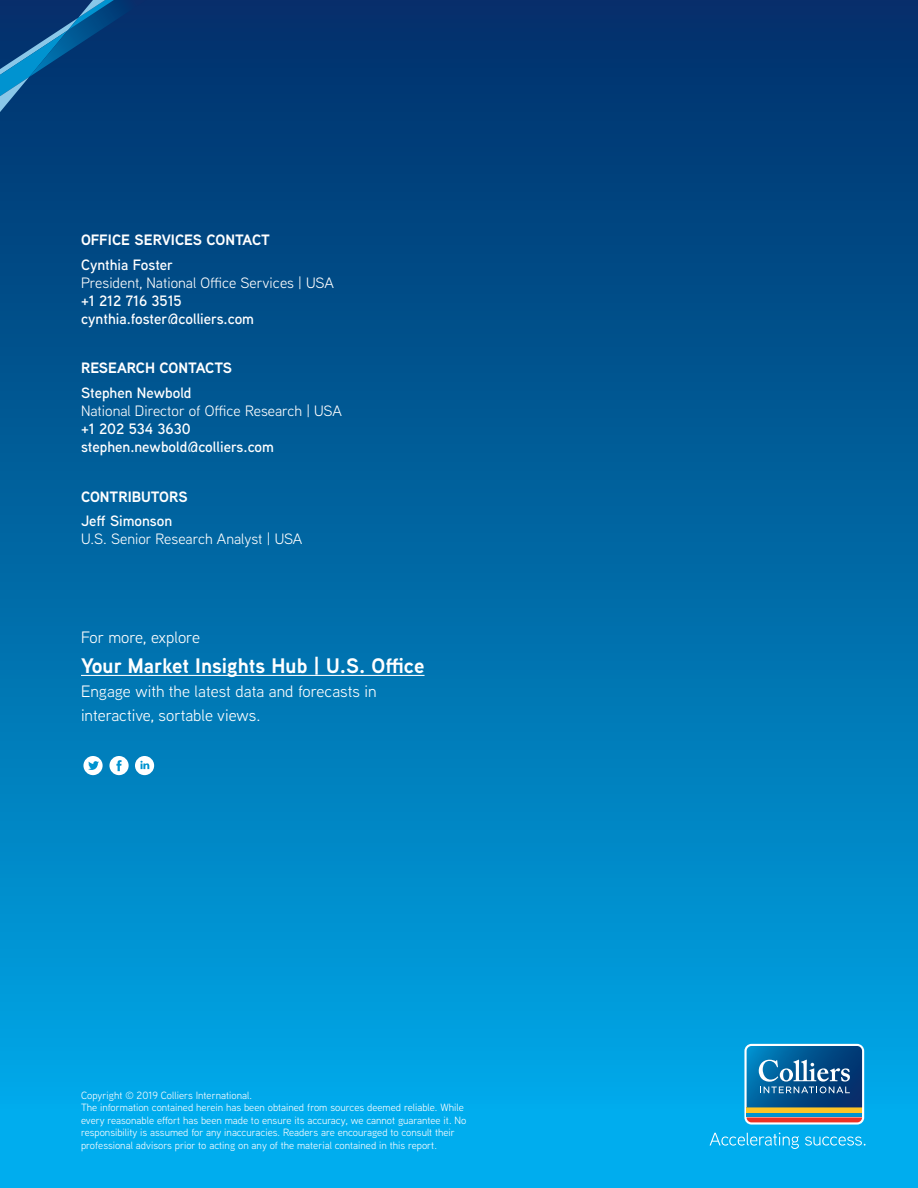
<style>
.page{position:relative;width:918px;height:1188px;background:#fff}
.page>*{position:absolute;margin:0;border:0;box-sizing:border-box;transform-origin:0 0}
.t1{font:700 21px "Aaux Next";color:#fff}
.t2{font:16.5px/24px "Aaux Next";color:#fff}
.t3{font:600 15px/18px "Aaux Next";color:#fff}
.t4{font:15px "Aaux Next";color:#fff}
.t5{font:700 15px "Aaux Next";color:#fff}
.t6{font:10.5px/12.6px "Aaux Next";color:#fff}
</style>
<div class="page">
<div style="left:0;top:0;width:918px;height:1188px;background:linear-gradient(to bottom,#012c66,#00b0f0)"></div>
<svg style="left:0;top:0;width:146px;height:112px;background:#084580"></svg>
<svg style="left:710px;top:1133px;width:89px;height:16px"></svg>
<svg style="left:805px;top:1137px;width:61px;height:9px"></svg>
<svg style="left:744px;top:1044px;width:120px;height:81px;background:#4a7998"></svg>
<hr style="left:81px;top:675px;width:344px;height:1px;background:#fff">
<div style="left:109px;top:756px;width:20px;height:19px;background:#fff;border-radius:50%"></div>
<svg style="left:116px;top:760px;width:6px;height:11px"></svg>
<div style="left:135px;top:756px;width:19px;height:19px;background:#fff;border-radius:50%"></div>
<svg style="left:140px;top:761px;width:9px;height:8px"></svg>
<div style="left:83px;top:756px;width:20px;height:19px;background:#fff;border-radius:50%"></div>
<svg style="left:88px;top:761px;width:11px;height:9px"></svg>
<h3 class="t5" style="left:81px;top:229px;width:191px">OFFICE SERVICES CONTACT</h3>
<h3 class="t3" style="left:81px;top:255px;width:94px">Cynthia Foster</h3>
<h3 class="t4" style="left:81px;top:273px;width:254px">President, National Office Services | USA</h3>
<h3 class="t3" style="left:81px;top:291px;width:175px">+1 212 716 3515 cynthia.foster@colliers.com</h3>
<h3 class="t5" style="left:81px;top:358px;width:153px">RESEARCH CONTACTS</h3>
<h3 class="t3" style="left:81px;top:384px;width:112px">Stephen Newbold</h3>
<h3 class="t4" style="left:81px;top:401px;width:262px">National Director of Office Research | USA</h3>
<h3 class="t3" style="left:81px;top:420px;width:194px">+1 202 534 3630 stephen.newbold@colliers.com</h3>
<h3 class="t5" style="left:81px;top:486px;width:108px">CONTRIBUTORS</h3>
<h3 class="t3" style="left:81px;top:512px;width:93px">Jeff Simonson</h3>
<h3 class="t4" style="left:81px;top:529px;width:223px">U.S. Senior Research Analyst | USA</h3>
<h2 class="t2" style="left:81px;top:625px;width:121px">For more, explore</h2>
<h1 class="t1" style="left:81px;top:651px;width:345px">Your Market Insights Hub | U.S. Office</h1>
<h2 class="t2" style="left:81px;top:679px;width:297px">Engage with the latest data and forecasts in interactive, sortable views.</h2>
<p class="t6" style="left:81px;top:1088px;width:387px">Copyright © 2019 Colliers International.<br>The information contained herein has been obtained from sources deemed reliable. While every reasonable effort has been made to ensure its accuracy, we cannot guarantee it. No responsibility is assumed for any inaccuracies. Readers are encouraged to consult their professional advisors prior to acting on any of the material contained in this report.</p>
</div>
